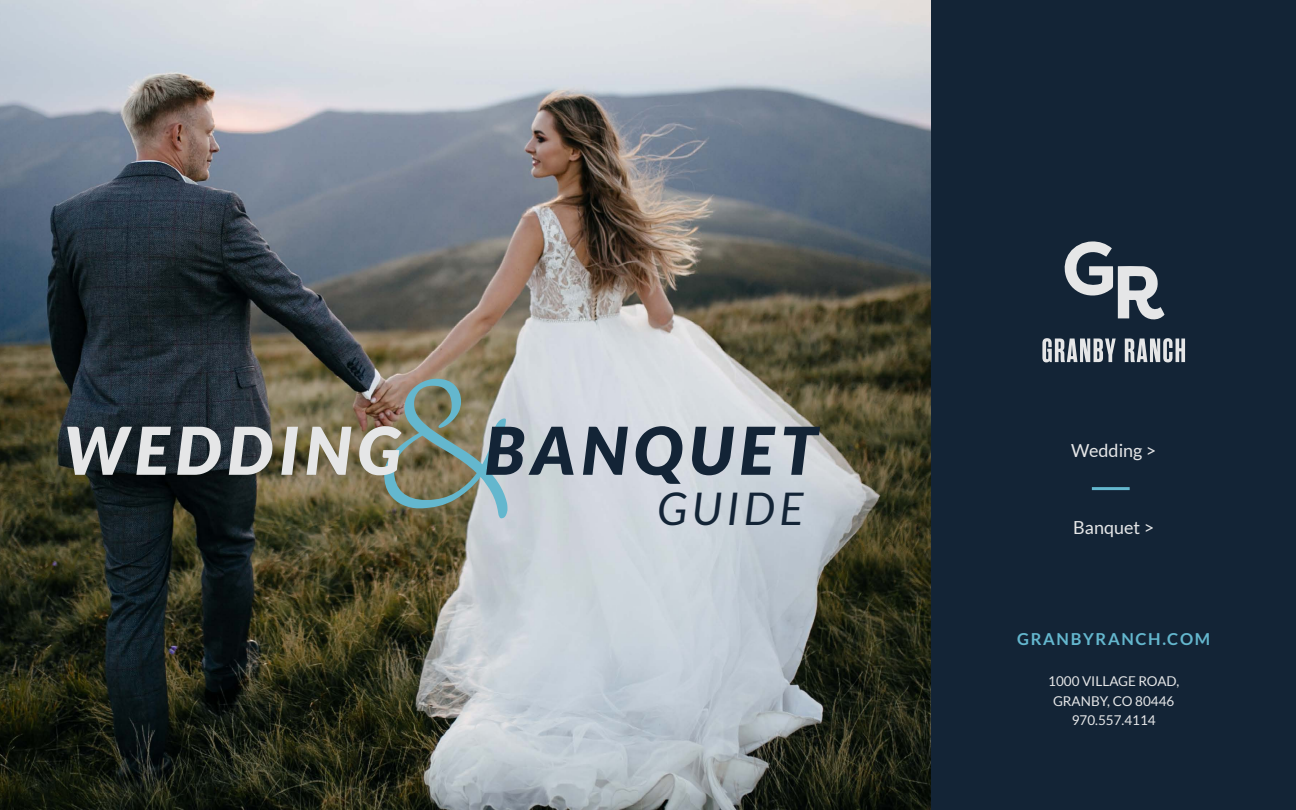
<style>
.page{position:relative;width:1296px;height:810px;background:#fff}
.page>*{position:absolute;margin:0;border:0;box-sizing:border-box;transform-origin:0 0}
.t1{font:195px "Ballare";color:#64b7ce}
.t2{font:italic 900 66px "Lato";letter-spacing:.1em;color:#e5e6e7}
.t3{font:italic 900 66px "Lato";letter-spacing:.1em;color:#132436}
.t4{font:italic 45px "Lato";letter-spacing:.1em;color:#132436}
.t5{font:18px "Lato";color:#e5e6e7}
.t6{font:700 16.5px "Lato";letter-spacing:.1em;color:#64b7ce}
.t7{font:13.5px/19.5px "Lato";color:#e5e6e7;text-align:center}
</style>
<div class="page">
<img style="left:0;top:0;width:932px;height:810px">
<div style="left:932px;top:0;width:364px;height:810px;background:#132436"></div>
<svg style="left:1042px;top:338px;width:74px;height:24px"></svg>
<svg style="left:1125px;top:338px;width:60px;height:24px"></svg>
<svg style="left:1064px;top:241px;width:101px;height:79px"></svg>
<hr style="left:1092px;top:487px;width:38px;height:3px;background:#64b7ce">
<h1 class="t1" style="left:378px;top:318px;width:150px">&amp;</h1>
<h2 class="t2" style="left:63px;top:412px;width:339px">WEDDING</h2>
<h2 class="t3" style="left:485px;top:412px;width:334px">BANQUET</h2>
<h3 class="t4" style="left:657px;top:483px;width:148px">GUIDE</h3>
<h3 class="t5" style="left:1071px;top:441px;width:87px">Wedding &gt;</h3>
<h3 class="t5" style="left:1073px;top:518px;width:82px">Banquet &gt;</h3>
<p class="t6" style="left:1017px;top:630px;width:194px">GRANBYRANCH.COM</p>
<p class="t7" style="left:1048px;top:672px;width:133px">1000 VILLAGE ROAD,<br>GRANBY, CO 80446<br>970.557.4114</p>
</div>
